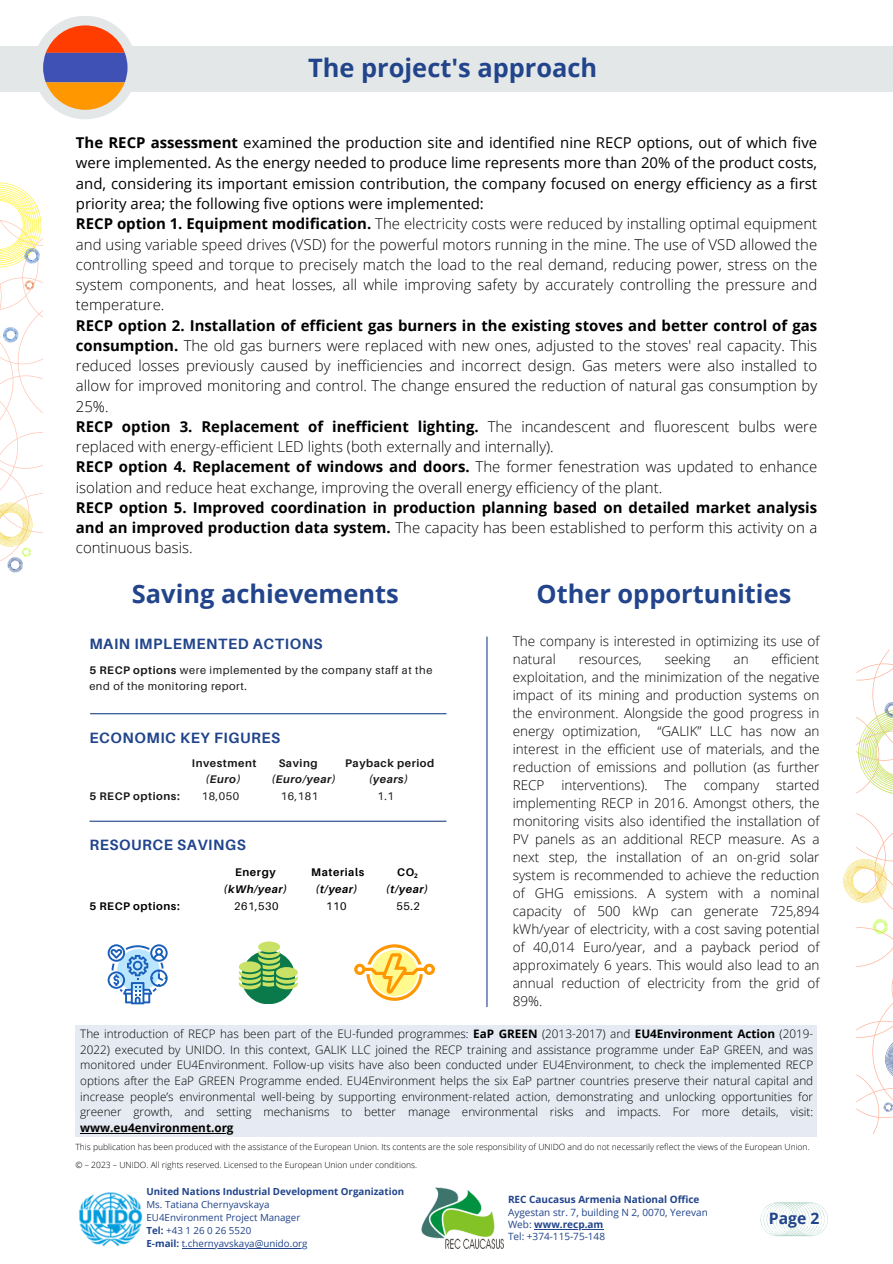
<style>
.page{position:relative;width:893px;height:1264px;background:#fff}
.page>*{position:absolute;margin:0;border:0;box-sizing:border-box;transform-origin:0 0}
.t1{font:700 25.35px "Open Sans";color:#21448b}
.t2{font:700 15.75px "Open Sans";color:#21448b}
.t3{font:300 15px/20.2px "Open Sans";color:#000}
.t4{font:700 15px "Aileron";letter-spacing:.04em;color:#21448b}
.t5{font:300 13.5px/18px "Open Sans";color:#000;text-align:justify}
.t6{font:300 11.7px/15.6px "Open Sans";color:#000;text-align:justify}
.t7{font:700 11.7px "Open Sans";color:#000}
.t8{font:11.1px/16.6px "Aileron";letter-spacing:.05em;color:#191919}
.t9{font:700 11.1px "Aileron";letter-spacing:.05em;color:#191919}
.t10{font:700 11.1px "Aileron";letter-spacing:.05em;color:#000}
.t11{font:italic 700 11.1px "Aileron";letter-spacing:.05em;color:#000}
.t12{font:italic 700 11.1px "Aileron";letter-spacing:.05em;color:#191919}
.t13{font:11.1px "Aileron";letter-spacing:.05em;color:#000}
.t14{font:10.05px "Open Sans";color:#21448b}
.t15{font:700 10.05px "Open Sans";color:#21448b}
.t16{font:9.75px "Open Sans";color:#21448b}
.t17{font:700 9.75px "Open Sans";color:#21448b}
.t18{font:300 8.55px "Open Sans";color:#000}
.t19{font:700 6.3px "Open Sans";color:#000}
.s1{font-weight:700}
.s2{font-weight:400}
</style>
<div class="page">
<svg style="left:760px;top:1202px;width:68px;height:34px"></svg>
<svg style="left:0;top:182px;width:43px;height:391px"></svg>
<svg style="left:843px;top:649px;width:49px;height:485px"></svg>
<div style="left:75px;top:1025px;width:742px;height:111px;background:#e6eaf2"></div>
<hr style="left:80px;top:1132px;width:154px;height:1px;background:#000">
<div style="left:241px;top:950px;width:54px;height:54px;background:#0a7a4a;border-radius:50%"></div>
<svg style="left:239px;top:941px;width:59px;height:48px"></svg>
<svg style="left:354px;top:944px;width:81px;height:56px"></svg>
<svg style="left:108px;top:944px;width:60px;height:60px"></svg>
<hr style="left:90px;top:713px;width:356px;height:1px;background:#21448b">
<hr style="left:90px;top:820px;width:356px;height:1px;background:#21448b">
<hr style="left:486px;top:637px;width:1px;height:369px;background:#21448b">
<div style="left:0;top:46px;width:892px;height:45px;background:#e3e7e8"></div>
<div style="left:33px;top:16px;width:104px;height:103px;background:#e3e7e8;border-radius:50%"></div>
<svg style="left:43px;top:25px;width:84px;height:85px"></svg>
<img style="left:79px;top:1192px;width:64px;height:55px">
<hr style="left:182px;top:1247px;width:125px;height:1px;background:#21448b">
<img style="left:421px;top:1187px;width:82px;height:61px">
<hr style="left:534px;top:1228px;width:69px;height:1px;background:#21448b">
<h5 class="t1" style="left:308px;top:50px;width:291px">The project's approach</h5>
<h1 class="t3" style="left:76px;top:132px;width:742px"><span class="s1">The RECP assessment</span> <span class="s2">examined the production site and identified nine RECP options, out of which five were implemented. As the energy needed to produce lime represents more than 20% of the product costs, and, considering its important emission contribution, the company focused on energy efficiency as a first priority area; the following five options were implemented:<br></span><span class="s1">RECP option 1. Equipment modification.</span> The electricity costs were reduced by installing optimal equipment and using variable speed drives (VSD) for the powerful motors running in the mine. The use of VSD allowed the controlling speed and torque to precisely match the load to the real demand, reducing power, stress on the system components, and heat losses, all while improving safety by accurately controlling the pressure and temperature.<br><span class="s1">RECP option 2. Installation of efficient gas burners in the existing stoves and better control of gas consumption.</span> The old gas burners were replaced with new ones, adjusted to the stoves' real capacity. This reduced losses previously caused by inefficiencies and incorrect design. Gas meters were also installed to allow for improved monitoring and control. The change ensured the reduction of natural gas consumption by 25%.<br><span class="s1">RECP option 3. Replacement of inefficient lighting.</span> The incandescent and fluorescent bulbs were replaced with energy-efficient LED lights (both externally and internally).<br><span class="s1">RECP option 4. Replacement of windows and doors.</span> The former fenestration was updated to enhance isolation and reduce heat exchange, improving the overall energy efficiency of the plant.<br><span class="s1">RECP option 5. Improved coordination in production planning based on detailed market analysis and an improved production data system.</span> The capacity has been established to perform this activity on a continuous basis.</h1>
<h4 class="t1" style="left:132px;top:576px;width:268px">Saving achievements</h4>
<h1 class="t1" style="left:536px;top:576px;width:256px">Other opportunities</h1>
<p class="t4" style="left:89px;top:634px;width:235px">MAIN IMPLEMENTED ACTIONS</p>
<p class="t8" style="left:89px;top:661px;width:344px"><span class="s1">5 RECP options</span> were implemented by the company staff at the end of the monitoring report.</p>
<p class="t4" style="left:89px;top:728px;width:192px">ECONOMIC KEY FIGURES</p>
<p class="t9" style="left:192px;top:756px;width:66px">Investment</p>
<p class="t9" style="left:279px;top:756px;width:40px">Saving</p>
<p class="t9" style="left:345px;top:756px;width:91px">Payback period</p>
<p class="t12" style="left:205px;top:772px;width:37px">(Euro)</p>
<p class="t12" style="left:271px;top:772px;width:66px">(Euro/year)</p>
<p class="t12" style="left:368px;top:772px;width:41px">(years)</p>
<p class="t9" style="left:89px;top:789px;width:92px">5 RECP options:</p>
<p class="t8" style="left:202px;top:787px;width:39px">18,050</p>
<p class="t8" style="left:281px;top:787px;width:39px">16,181</p>
<p class="t8" style="left:377px;top:787px;width:18px">1.1</p>
<p class="t4" style="left:89px;top:835px;width:158px">RESOURCE SAVINGS</p>
<p class="t10" style="left:235px;top:865px;width:42px">Energy</p>
<p class="t10" style="left:311px;top:865px;width:54px">Materials</p>
<p class="t10" style="left:397px;top:865px;width:18px">CO</p>
<p class="t11" style="left:223px;top:882px;width:65px">(kWh/year)</p>
<p class="t11" style="left:315px;top:882px;width:44px">(t/year)</p>
<p class="t11" style="left:386px;top:882px;width:44px">(t/year)</p>
<p class="t10" style="left:89px;top:898px;width:92px">5 RECP options:</p>
<p class="t13" style="left:234px;top:898px;width:46px">261,530</p>
<p class="t13" style="left:326px;top:898px;width:22px">110</p>
<p class="t13" style="left:396px;top:898px;width:25px">55.2</p>
<p class="t19" style="left:414px;top:871px;width:5px">2</p>
<p class="t5" style="left:512px;top:632px;width:308px">The company is interested in optimizing its use of natural</p>
<p class="t5" style="left:512px;top:650px;width:308px;text-indent:259px">efficient exploitation, and the minimization of the negative impact of its mining and production systems on the environment. Alongside the good progress in energy optimization, “GALIK” LLC has now an interest in the efficient use of materials, and the reduction of emissions and pollution (as further RECP interventions).</p>
<p class="t5" style="left:578px;top:650px;width:65px">resources,</p>
<p class="t5" style="left:664px;top:650px;width:47px">seeking</p>
<p class="t5" style="left:733px;top:650px;width:17px">an</p>
<p class="t5" style="left:512px;top:776px;width:308px;text-indent:152px">The company started implementing RECP in 2016. Amongst others, the monitoring visits also identified the installation of PV panels as an additional RECP measure. As a next step, the installation of an on-grid solar system is recommended to achieve the reduction of GHG emissions. A system with a nominal capacity of 500 kWp can generate 725,894 kWh/year of electricity, with a cost saving potential of 40,014 Euro/year, and a payback period of approximately 6 years. This would also lead to an annual reduction of electricity from the grid of 89%.</p>
<p class="t6" style="left:80px;top:1025px;width:734px">The introduction of RECP has been part of the EU-funded programmes: <span class="s1">EaP GREEN</span> (2013-2017) and <span class="s1">EU4Environment Action</span> (2019- 2022) executed by UNIDO. In this context, GALIK LLC joined the RECP training and assistance programme under EaP GREEN, and was monitored under EU4Environment. Follow-up visits have also been conducted under EU4Environment, to check the implemented RECP options after the EaP GREEN Programme ended. EU4Environment helps the six EaP partner countries preserve their natural capital and increase people’s environmental well-being by supporting environment-related action, demonstrating and unlocking opportunities for greener growth, and setting mechanisms to better manage environmental risks and impacts. For more details, visit:</p>
<h1 class="t7" style="left:80px;top:1119px;width:155px">www.eu4environment.org</h1>
<h2 class="t18" style="left:75px;top:1140px;width:735px">This publication has been produced with the assistance of the European Union. Its contents are the sole responsibility of UNIDO and do not necessarily reflect the views of the European Union.</h2>
<h6 class="t17" style="left:146px;top:1184px;width:259px">United Nations Industrial Development Organization</h6>
<h2 class="t16" style="left:146px;top:1197px;width:124px">Ms. Tatiana Chernyavskaya</h2>
<h6 class="t16" style="left:146px;top:1210px;width:155px">EU4Environment Project Manager</h6>
<p class="t16" style="left:146px;top:1223px;width:106px"><span class="s1">Tel:</span> +43 1 26 0 26 5520</p>
<p class="t16" style="left:146px;top:1236px;width:162px"><span class="s1">E-mail:</span> t.chernyavskaya@unido.org</p>
<h2 class="t18" style="left:75px;top:1158px;width:343px">© – 2023 – UNIDO. All rights reserved. Licensed to the European Union under conditions.</h2>
<h6 class="t15" style="left:508px;top:1192px;width:193px">REC Caucasus Armenia National Office</h6>
<p class="t14" style="left:508px;top:1204px;width:201px">Aygestan str. 7, building N 2, 0070, Yerevan</p>
<p class="t15" style="left:508px;top:1217px;width:97px"><span class="s2">Web:</span> www.recp.am</p>
<p class="t14" style="left:508px;top:1229px;width:98px">Tel: +374-115-75-148</p>
<p class="t2" style="left:768px;top:1207px;width:52px">Page 2</p>
</div>
